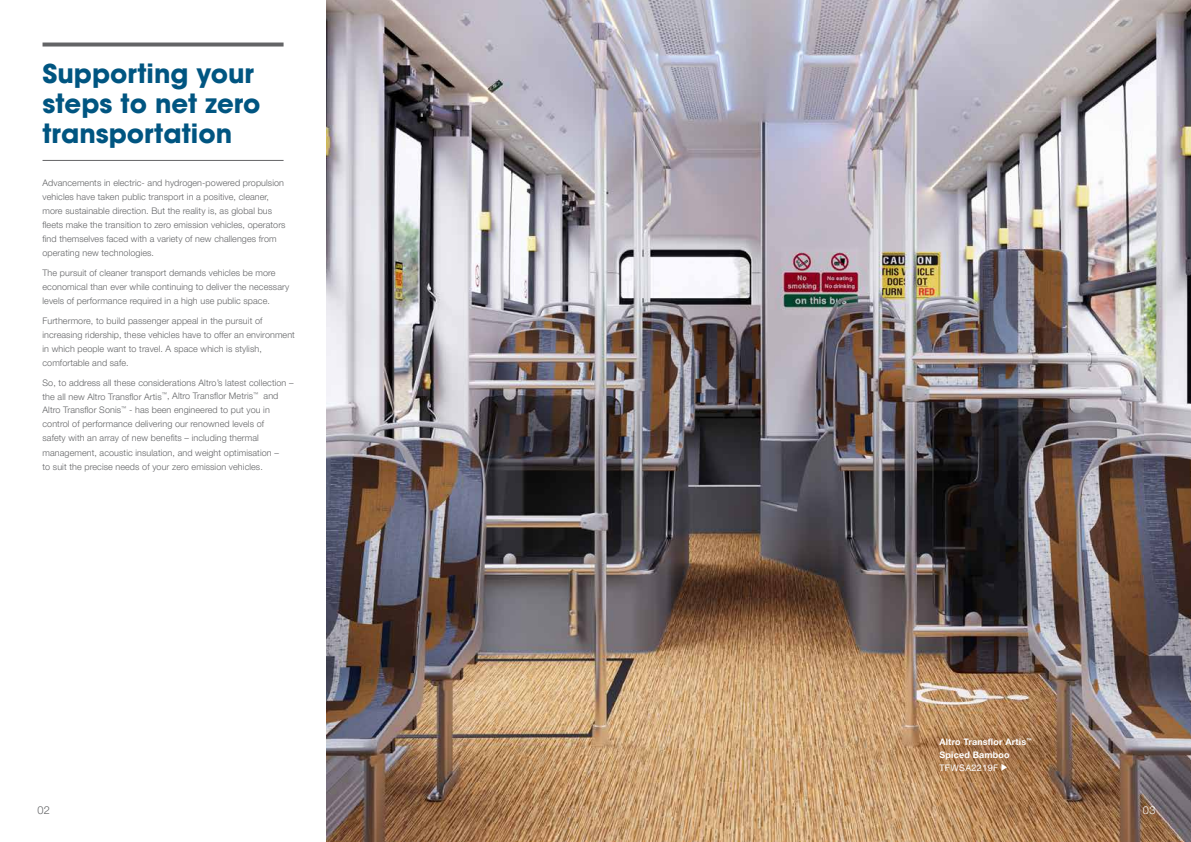
<style>
.page{position:relative;width:1191px;height:842px;background:#fff}
.page>*{position:absolute;margin:0;border:0;box-sizing:border-box;transform-origin:0 0}
.t1{font:700 26px/30px "Avant Garde";color:#005581}
.t2{font:300 11px "Helvetica Neue LT Pro";color:#636466}
.t3{font:300 11px "Helvetica Neue LT Pro";color:#fff}
.t4{font:300 9px/14px "Helvetica Neue LT Pro";letter-spacing:.01em;color:#636466}
.t5{font:700 9px/12.9px "Helvetica Neue LT Pro";letter-spacing:.02em;color:#fff}
.t6{font:9px "Helvetica Neue LT Pro";letter-spacing:.04em;color:#fff}
</style>
<div class="page">
<img style="left:326px;top:0;width:865px;height:842px">
<svg style="left:43px;top:43px;width:240px;height:4px"></svg>
<hr style="left:43px;top:160px;width:240px;height:1px;background:#636466">
<svg style="left:1001px;top:764px;width:6px;height:7px"></svg>
<h1 class="t1" style="left:43px;top:58px;width:219px">Supporting your steps to net zero transportation</h1>
<p class="t4" style="left:43px;top:176px;width:245px">Advancements in electric- and hydrogen-powered propulsion vehicles have taken public transport in a positive, cleaner, more sustainable direction. But the reality is, as global bus fleets make the transition to zero emission vehicles, operators find themselves faced with a variety of new challenges from operating new technologies.</p>
<p class="t4" style="left:43px;top:266px;width:248px">The pursuit of cleaner transport demands vehicles be more economical than ever while continuing to deliver the necessary levels of performance required in a high use public space.</p>
<p class="t4" style="left:43px;top:313px;width:254px">Furthermore, to build passenger appeal in the pursuit of increasing ridership, these vehicles have to offer an environment in which people want to travel. A space which is stylish, comfortable and safe.</p>
<p class="t4" style="left:43px;top:375px;width:253px">So, to address all these considerations Altro’s latest collection – the all new Altro Transflor Artis<sup>™</sup>, Altro Transflor Metris<sup>™</sup> and Altro Transflor Sonis<sup>™</sup> - has been engineered to put you in control of performance delivering our renowned levels of<br>safety with an array of new benefits – including thermal management, acoustic insulation, and weight optimisation –<br>to suit the precise needs of your zero emission vehicles.</p>
<p class="t5" style="left:939px;top:735px;width:94px">Altro Transflor Artis<sup>™<br></sup>Spiced Bamboo</p>
<p class="t6" style="left:939px;top:762px;width:60px">TFWSA2219F</p>
<p class="t2" style="left:37px;top:804px;width:14px">02</p>
<p class="t3" style="left:1142px;top:804px;width:14px">03</p>
</div>
